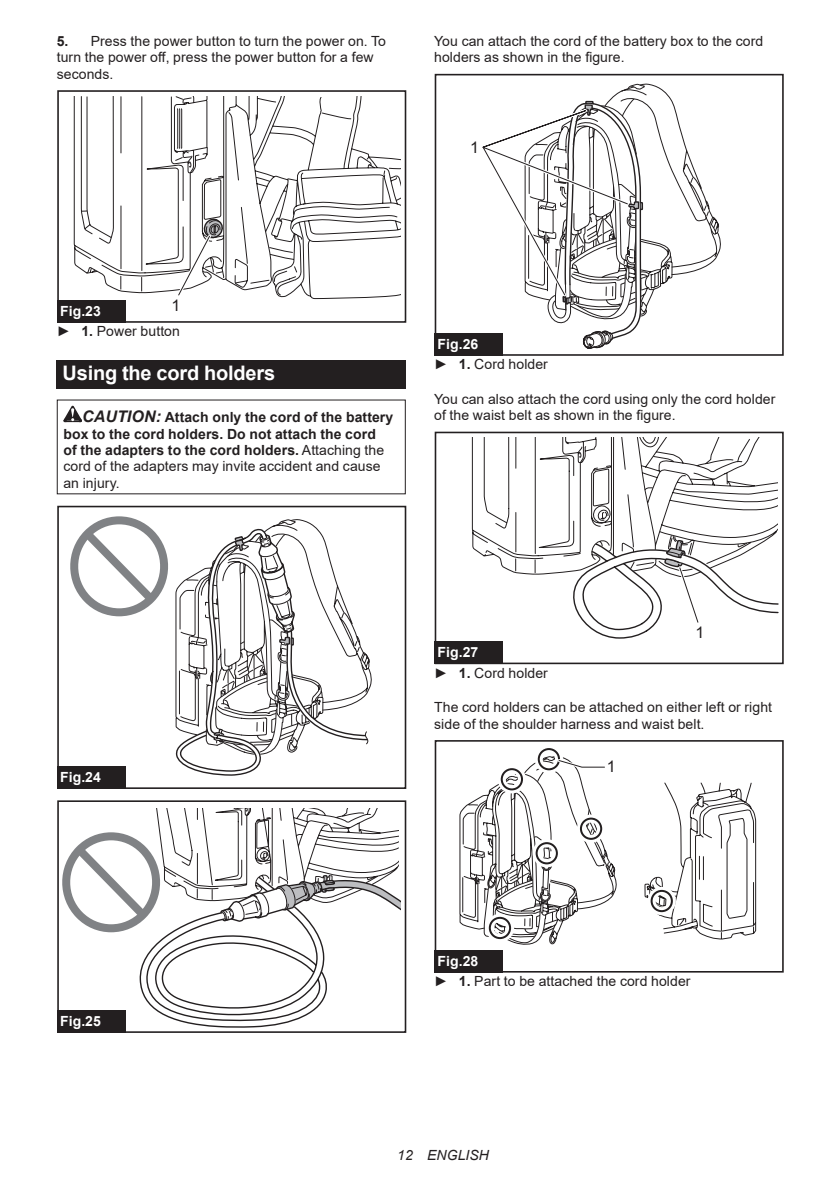
<style>
.page{position:relative;width:840px;height:1191px;background:#fff}
.page>*{position:absolute;margin:0;border:0;box-sizing:border-box;transform-origin:0 0}
.t1{font:700 20px "Arial";letter-spacing:-.01em;color:#fff}
.t2{font:16px "Arial";color:#231f20}
.t3{font:14px/16.4px "Arial";letter-spacing:.005em;color:#231f20}
.t4{font:700 14px/16.4px "Arial";letter-spacing:.005em;color:#231f20}
.t5{font:700 14px "Arial";letter-spacing:.005em;color:#fff}
.t6{font:italic 14px "Arial";letter-spacing:.005em;color:#231f20}
.s1{font-weight:700}
.s2{font-weight:700;color:#fff}
.s3{font-style:italic;font-size:16px}
.s4{font-weight:400}
</style>
<div class="page">
<svg style="left:74px;top:96px;width:326px;height:204px"></svg>
<div style="left:57px;top:294px;width:74px;height:29px;background:#fff"></div>
<div style="left:57px;top:90px;width:349px;height:233px;border:2px solid #231f20"></div>
<svg style="left:85px;top:217px;width:139px;height:82px"></svg>
<div style="left:57px;top:300px;width:68px;height:23px;background:#231f20"></div>
<div style="left:57px;top:360px;width:348px;height:28px;background:#231f20"></div>
<svg style="left:63px;top:406px;width:19px;height:16px"></svg>
<div style="left:57px;top:506px;width:349px;height:283px;border:2px solid #231f20"></div>
<svg style="left:70px;top:516px;width:303px;height:273px"></svg>
<div style="left:57px;top:766px;width:68px;height:23px;background:#231f20"></div>
<div style="left:57px;top:800px;width:349px;height:233px;border:2px solid #231f20"></div>
<svg style="left:57px;top:809px;width:343px;height:219px"></svg>
<div style="left:57px;top:1010px;width:68px;height:23px;background:#231f20"></div>
<div style="left:434px;top:74px;width:349px;height:282px;border:2px solid #231f20"></div>
<svg style="left:475px;top:74px;width:246px;height:282px"></svg>
<div style="left:434px;top:333px;width:68px;height:23px;background:#231f20"></div>
<svg style="left:471px;top:437px;width:289px;height:138px"></svg>
<div style="left:434px;top:432px;width:349px;height:232px;border:2px solid #231f20"></div>
<svg style="left:554px;top:461px;width:225px;height:178px"></svg>
<div style="left:434px;top:641px;width:68px;height:23px;background:#231f20"></div>
<div style="left:434px;top:740px;width:349px;height:232px;border:2px solid #231f20"></div>
<div style="left:534px;top:745px;width:28px;height:28px;border:8px solid #fff;border-radius:50%"></div>
<div style="left:537px;top:748px;width:22px;height:22px;border:2px solid #231f20;border-radius:50%"></div>
<svg style="left:459px;top:755px;width:296px;height:217px"></svg>
<div style="left:434px;top:950px;width:68px;height:22px;background:#231f20"></div>
<p class="t3" style="left:57px;top:33px;width:330px"><span class="s1">5.</span> Press the power button to turn the power on. To turn the power off, press the power button for a few seconds.</p>
<p class="t3" style="left:434px;top:33px;width:330px">You can attach the cord of the battery box to the cord holders as shown in the figure.</p>
<p class="t2" style="left:470px;top:136px;width:10px">1</p>
<p class="t2" style="left:171px;top:295px;width:10px">1</p>
<p class="t3" style="left:57px;top:301px;width:125px;line-height:20.2px"><span class="s2">Fig.23<br></span>► <span class="s1">1.</span> Power button</p>
<h1 class="t1" style="left:62px;top:359px;width:214px">Using the cord holders</h1>
<p class="t4" style="left:63px;top:409px;width:331px;text-indent:19px"><span class="s3">CAUTION:</span> Attach only the cord of the battery box to the cord holders. Do not attach the cord<br>of the adapters to the cord holders. <span class="s4">Attaching the cord of the adapters may invite accident and cause an injury.</span></p>
<p class="t3" style="left:434px;top:334px;width:115px;line-height:20.2px"><span class="s2">Fig.26<br></span>► <span class="s1">1.</span> Cord holder</p>
<p class="t3" style="left:434px;top:391px;width:342px">You can also attach the cord using only the cord holder of the waist belt as shown in the figure.</p>
<p class="t5" style="left:60px;top:767px;width:42px">Fig.24</p>
<p class="t2" style="left:695px;top:622px;width:10px">1</p>
<p class="t3" style="left:434px;top:642px;width:115px;line-height:20.2px"><span class="s2">Fig.27<br></span>► <span class="s1">1.</span> Cord holder</p>
<p class="t3" style="left:434px;top:699px;width:339px">The cord holders can be attached on either left or right side of the shoulder harness and waist belt.</p>
<p class="t2" style="left:606px;top:755px;width:10px">1</p>
<p class="t5" style="left:60px;top:1011px;width:42px">Fig.25</p>
<p class="t3" style="left:434px;top:950px;width:258px;line-height:20.2px"><span class="s2">Fig.28<br></span>► <span class="s1">1.</span> Part to be attached the cord holder</p>
<p class="t6" style="left:397px;top:1146px;width:93px">12 ENGLISH</p>
</div>
